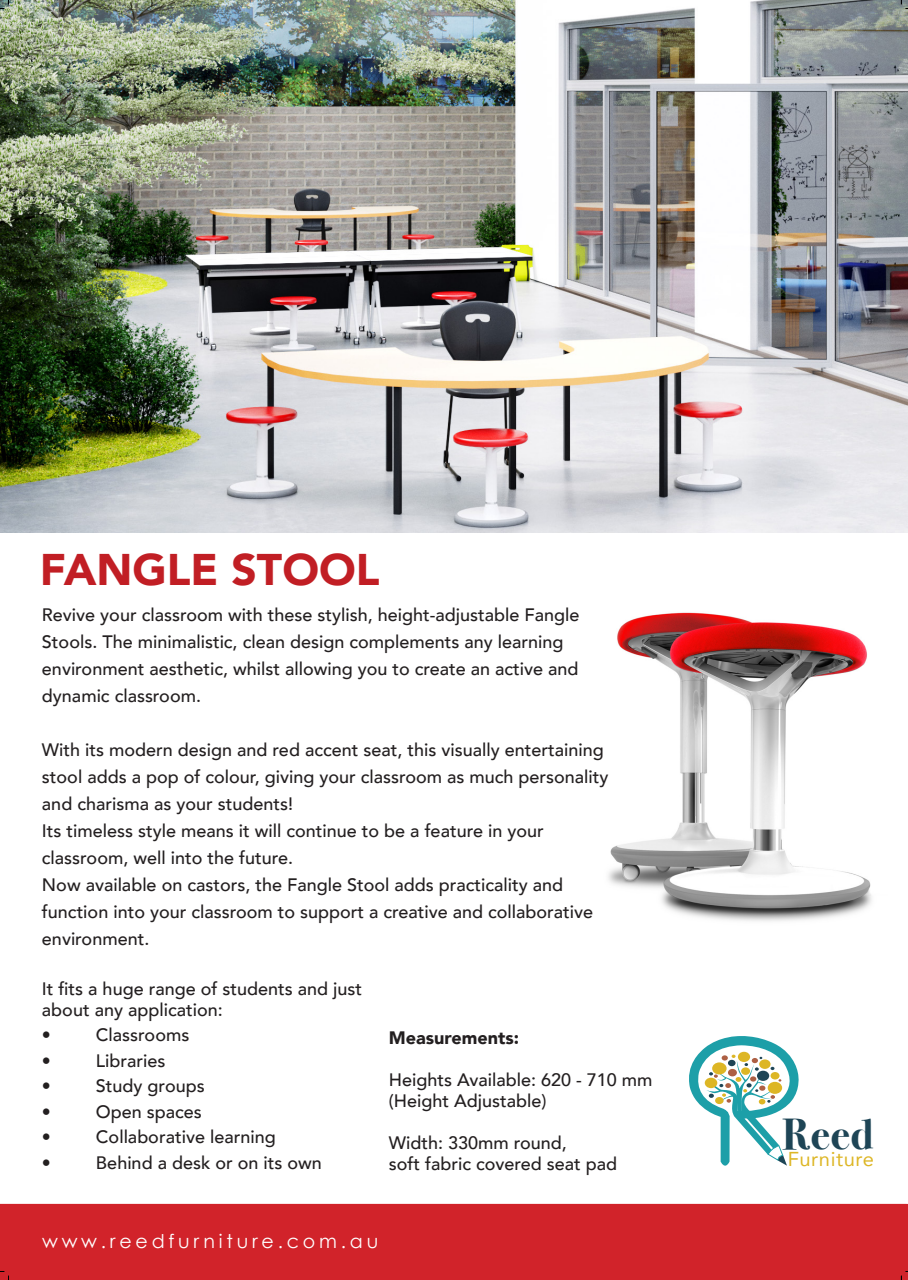
<style>
.page{position:relative;width:908px;height:1280px;background:#fff}
.page>*{position:absolute;margin:0;border:0;box-sizing:border-box;transform-origin:0 0}
.t1{font:900 44.25px "Avenir";color:#c11e24}
.t2{font:700 43.2px "Bodoni Svty Two OSITCTT";color:#1e4556}
.t3{font:20.1px "Avenir";letter-spacing:.03em;color:#ddb625}
.t4{font:19.05px "Century Gothic";letter-spacing:.2em;color:#fff}
.t5{font:500 18px/27px "Avenir";color:#231f20}
.t6{font:900 18px "Avenir";color:#231f20}
</style>
<div class="page">
<img style="left:608px;top:612px;width:264px;height:309px">
<div style="left:0;top:1204px;width:908px;height:76px;background:#d1232a"></div>
<svg style="left:689px;top:1036px;width:110px;height:130px"></svg>
<img style="left:0;top:0;width:908px;height:532px">
<svg style="left:901px;top:1271px;width:7px;height:9px"></svg>
<svg style="left:0;top:1271px;width:9px;height:9px"></svg>
<svg style="left:0;top:0;width:9px;height:9px"></svg>
<svg style="left:901px;top:0;width:7px;height:9px"></svg>
<p class="t1" style="left:40px;top:532px;width:341px">FANGLE STOOL</p>
<p class="t5" style="left:42px;top:600px;width:539px">Revive your classroom with these stylish, height-adjustable Fangle Stools. The minimalistic, clean design complements any learning environment aesthetic, whilst allowing you to create an active and dynamic classroom.</p>
<p class="t5" style="left:42px;top:735px;width:568px">With its modern design and red accent seat, this visually entertaining stool adds a pop of colour, giving your classroom as much personality and charisma as your students!</p>
<p class="t5" style="left:42px;top:816px;width:503px">Its timeless style means it will continue to be a feature in your classroom, well into the future.</p>
<p class="t5" style="left:42px;top:870px;width:553px">Now available on castors, the Fangle Stool adds practicality and function into your classroom to support a creative and collaborative environment.</p>
<p class="t5" style="left:42px;top:977px;width:322px;line-height:21px">It fits a huge range of students and just about any application:</p>
<p class="t5" style="left:42px;top:1021px;width:10px">•</p>
<p class="t5" style="left:96px;top:1021px;width:95px">Classrooms</p>
<p class="t5" style="left:42px;top:1046px;width:10px">•</p>
<p class="t5" style="left:96px;top:1046px;width:71px">Libraries</p>
<p class="t5" style="left:42px;top:1072px;width:10px">•</p>
<p class="t5" style="left:96px;top:1072px;width:110px">Study groups</p>
<p class="t5" style="left:42px;top:1097px;width:10px">•</p>
<p class="t5" style="left:96px;top:1097px;width:108px">Open spaces</p>
<p class="t5" style="left:42px;top:1123px;width:10px">•</p>
<p class="t5" style="left:96px;top:1123px;width:181px">Collaborative learning</p>
<p class="t5" style="left:42px;top:1148px;width:10px">•</p>
<p class="t5" style="left:96px;top:1148px;width:227px">Behind a desk or on its own</p>
<p class="t6" style="left:389px;top:1022px;width:132px">Measurements:</p>
<p class="t5" style="left:389px;top:1065px;width:265px">Heights Available: 620 - 710 mm</p>
<p class="t5" style="left:389px;top:1086px;width:159px">(Height Adjustable)</p>
<p class="t5" style="left:389px;top:1128px;width:180px">Width: 330mm round,</p>
<p class="t5" style="left:389px;top:1149px;width:230px">soft fabric covered seat pad</p>
<p class="t4" style="left:42px;top:1230px;width:338px">www.reedfurniture.com.au</p>
<p class="t2" style="left:782px;top:1108px;width:93px">Reed</p>
<p class="t3" style="left:788px;top:1143px;width:88px">Furniture</p>
</div>
